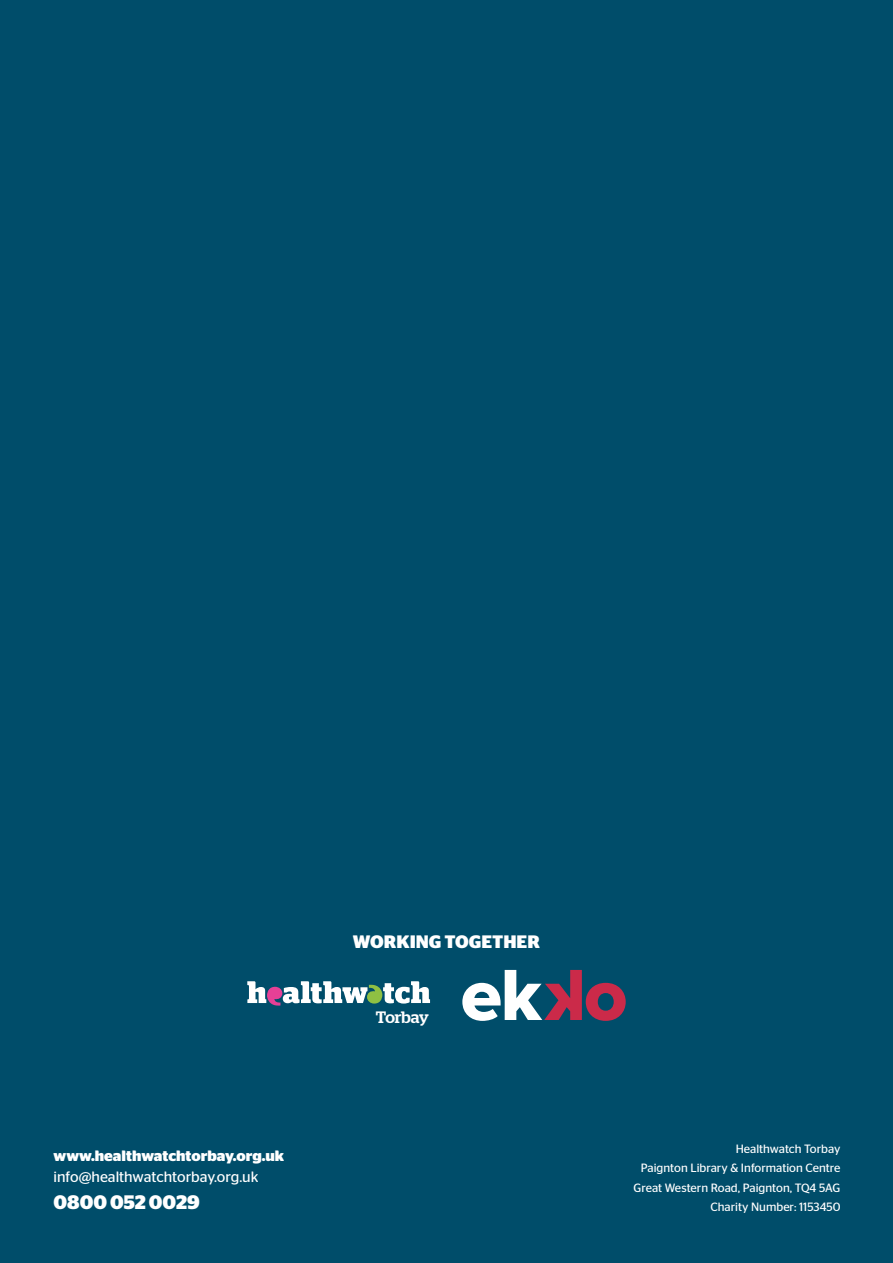
<style>
.page{position:relative;width:893px;height:1263px;background:#004d6a}
.page>*{position:absolute;margin:0;border:0;box-sizing:border-box;transform-origin:0 0}
.t1{font:700 19.5px "Stag Sans";color:#fff}
.t2{font:700 18px "Stag Sans";color:#fff}
.t3{font:500 16.5px "Stag";letter-spacing:-.005em;color:#fff}
.t4{font:15px "Stag Sans";color:#fff}
.t5{font:700 15px "Stag Sans";color:#fff}
.t6{font:12px/19.5px "Stag Sans";color:#fff;text-align:right}
</style>
<div class="page">
<svg style="left:247px;top:981px;width:183px;height:25px"></svg>
<svg style="left:462px;top:970px;width:164px;height:51px"></svg>
<p class="t5" style="left:54px;top:1147px;width:232px">www.healthwatchtorbay.org.uk</p>
<p class="t4" style="left:54px;top:1168px;width:206px">info@healthwatchtorbay.org.uk</p>
<h1 class="t1" style="left:54px;top:1191px;width:148px">0800 052 0029</h1>
<h2 class="t2" style="left:353px;top:931px;width:188px">WORKING TOGETHER</h2>
<h3 class="t3" style="left:376px;top:1007px;width:55px">Torbay</h3>
<p class="t6" style="left:634px;top:1139px;width:208px">Healthwatch Torbay<br>Paignton Library &amp; Information Centre<br>Great Western Road, Paignton, TQ4 5AG<br>Charity Number: 1153450</p>
</div>
